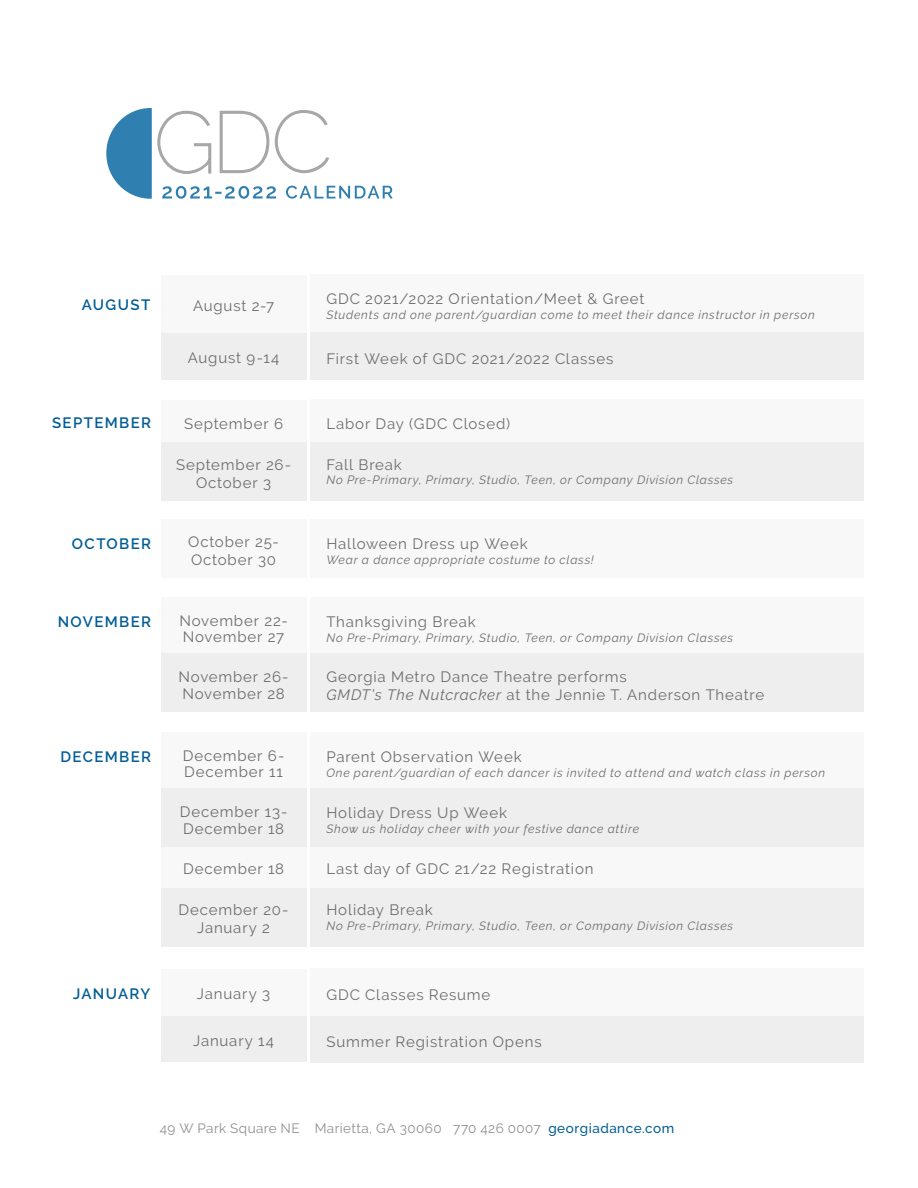
<style>
.page{position:relative;width:918px;height:1188px;background:#fff}
.page>*{position:absolute;margin:0;border:0;box-sizing:border-box;transform-origin:0 0}
.t1{font:15px/18px "Raleway";letter-spacing:.055em;color:#6c6d70}
.t2{font:600 15px "Raleway";letter-spacing:.09em;color:#005d95}
.t3{font:13.5px "Raleway";letter-spacing:.03em;color:#8e9091}
.t4{font:italic 12px "Raleway";letter-spacing:.065em;color:#6c6d70}
.s1{font-style:italic}
.s2{font-weight:500;color:#005d95}
</style>
<div class="page">
<div style="left:311px;top:274px;width:553px;height:60px;background:#f7f8f7"></div>
<div style="left:161px;top:333px;width:145px;height:47px;background:#eee"></div>
<div style="left:161px;top:1016px;width:145px;height:46px;background:#eee"></div>
<div style="left:161px;top:969px;width:145px;height:47px;background:#f7f8f7"></div>
<div style="left:161px;top:275px;width:145px;height:58px;background:#f7f8f7"></div>
<div style="left:161px;top:401px;width:145px;height:42px;background:#f7f8f7"></div>
<div style="left:161px;top:846px;width:145px;height:42px;background:#f7f8f7"></div>
<div style="left:161px;top:443px;width:145px;height:58px;background:#eee"></div>
<div style="left:161px;top:888px;width:145px;height:58px;background:#eee"></div>
<div style="left:161px;top:519px;width:145px;height:59px;background:#f7f8f7"></div>
<div style="left:161px;top:597px;width:145px;height:59px;background:#f7f8f7"></div>
<div style="left:161px;top:732px;width:145px;height:59px;background:#f7f8f7"></div>
<div style="left:161px;top:653px;width:145px;height:59px;background:#eee"></div>
<div style="left:161px;top:788px;width:145px;height:59px;background:#eee"></div>
<div style="left:311px;top:333px;width:553px;height:47px;background:#eee"></div>
<div style="left:311px;top:1016px;width:553px;height:47px;background:#eee"></div>
<div style="left:311px;top:969px;width:553px;height:47px;background:#f7f8f7"></div>
<div style="left:311px;top:400px;width:553px;height:43px;background:#f7f8f7"></div>
<div style="left:311px;top:845px;width:553px;height:43px;background:#f7f8f7"></div>
<div style="left:311px;top:443px;width:553px;height:58px;background:#eee"></div>
<div style="left:311px;top:888px;width:553px;height:58px;background:#eee"></div>
<div style="left:311px;top:519px;width:553px;height:59px;background:#f7f8f7"></div>
<div style="left:311px;top:597px;width:553px;height:59px;background:#f7f8f7"></div>
<div style="left:311px;top:732px;width:553px;height:59px;background:#f7f8f7"></div>
<div style="left:311px;top:653px;width:553px;height:59px;background:#eee"></div>
<div style="left:311px;top:788px;width:553px;height:59px;background:#eee"></div>
<svg style="left:106px;top:108px;width:287px;height:91px"></svg>
<p class="t2" style="left:82px;top:297px;width:70px">AUGUST</p>
<p class="t1" style="left:193px;top:297px;width:83px">August 2-7</p>
<p class="t1" style="left:326px;top:290px;width:320px">GDC 2021/2022 Orientation/Meet &amp; Greet</p>
<p class="t4" style="left:326px;top:308px;width:490px">Students and one parent/guardian come to meet their dance instructor in person</p>
<p class="t1" style="left:188px;top:349px;width:93px">August 9-14</p>
<p class="t1" style="left:326px;top:350px;width:288px">First Week of GDC 2021/2022 Classes</p>
<p class="t2" style="left:52px;top:415px;width:101px">SEPTEMBER</p>
<p class="t1" style="left:184px;top:414px;width:100px">September 6</p>
<p class="t1" style="left:326px;top:414px;width:185px">Labor Day (GDC Closed)</p>
<p class="t1" style="left:176px;top:456px;width:116px;text-align:center">September 26-<br>October 3</p>
<p class="t1" style="left:193px;top:464px;width:83px">August 2-7</p>
<p class="t1" style="left:326px;top:456px;width:77px">Fall Break</p>
<p class="t4" style="left:326px;top:473px;width:408px">No Pre-Primary, Primary, Studio, Teen, or Company Division Classes</p>
<p class="t2" style="left:72px;top:536px;width:81px">OCTOBER</p>
<p class="t1" style="left:188px;top:532px;width:92px">October 25-<br>October 30</p>
<p class="t1" style="left:193px;top:541px;width:83px">August 2-7</p>
<p class="t1" style="left:326px;top:535px;width:203px">Halloween Dress up Week</p>
<p class="t4" style="left:326px;top:553px;width:269px">Wear a dance appropriate costume to class!</p>
<p class="t2" style="left:58px;top:613px;width:95px">NOVEMBER</p>
<p class="t1" style="left:179px;top:612px;width:110px;line-height:16.5px">November 22-<br>November 27</p>
<p class="t1" style="left:193px;top:619px;width:83px">August 2-7</p>
<p class="t1" style="left:326px;top:613px;width:151px">Thanksgiving Break</p>
<p class="t4" style="left:326px;top:630px;width:408px">No Pre-Primary, Primary, Studio, Teen, or Company Division Classes</p>
<p class="t1" style="left:179px;top:669px;width:112px;line-height:16.5px">November 26-<br>November 28</p>
<p class="t1" style="left:193px;top:675px;width:83px">August 2-7</p>
<p class="t1" style="left:326px;top:667px;width:439px">Georgia Metro Dance Theatre performs<br><span class="s1">GMDT’s The Nutcracker</span> at the Jennie T. Anderson Theatre</p>
<p class="t2" style="left:60px;top:748px;width:92px">DECEMBER</p>
<p class="t1" style="left:183px;top:747px;width:103px;line-height:16.5px">December 6-<br>December 11</p>
<p class="t1" style="left:193px;top:754px;width:83px">August 2-7</p>
<p class="t1" style="left:326px;top:748px;width:197px">Parent Observation Week</p>
<p class="t4" style="left:326px;top:765px;width:500px">One parent/guardian of each dancer is invited to attend and watch class in person</p>
<p class="t1" style="left:180px;top:804px;width:109px;line-height:16.5px">December 13-<br>December 18</p>
<p class="t1" style="left:193px;top:810px;width:83px">August 2-7</p>
<p class="t1" style="left:326px;top:804px;width:182px">Holiday Dress Up Week</p>
<p class="t4" style="left:326px;top:822px;width:314px">Show us holiday cheer with your festive dance attire</p>
<p class="t1" style="left:183px;top:859px;width:103px">December 18</p>
<p class="t1" style="left:326px;top:859px;width:269px">Last day of GDC 21/22 Registration</p>
<p class="t1" style="left:178px;top:901px;width:112px;text-align:center">December 20-<br>January 2</p>
<p class="t1" style="left:326px;top:901px;width:108px">Holiday Break</p>
<p class="t4" style="left:326px;top:919px;width:408px">No Pre-Primary, Primary, Studio, Teen, or Company Division Classes</p>
<p class="t2" style="left:73px;top:985px;width:79px">JANUARY</p>
<p class="t1" style="left:197px;top:985px;width:75px">January 3</p>
<p class="t1" style="left:326px;top:986px;width:166px">GDC Classes Resume</p>
<p class="t1" style="left:193px;top:1032px;width:83px">January 14</p>
<p class="t1" style="left:326px;top:1033px;width:217px">Summer Registration Opens</p>
<p class="t3" style="left:160px;top:1121px;width:516px">49 W Park Square NE Marietta, GA 30060 770 426 0007 <span class="s2">georgiadance.com</span></p>
</div>
